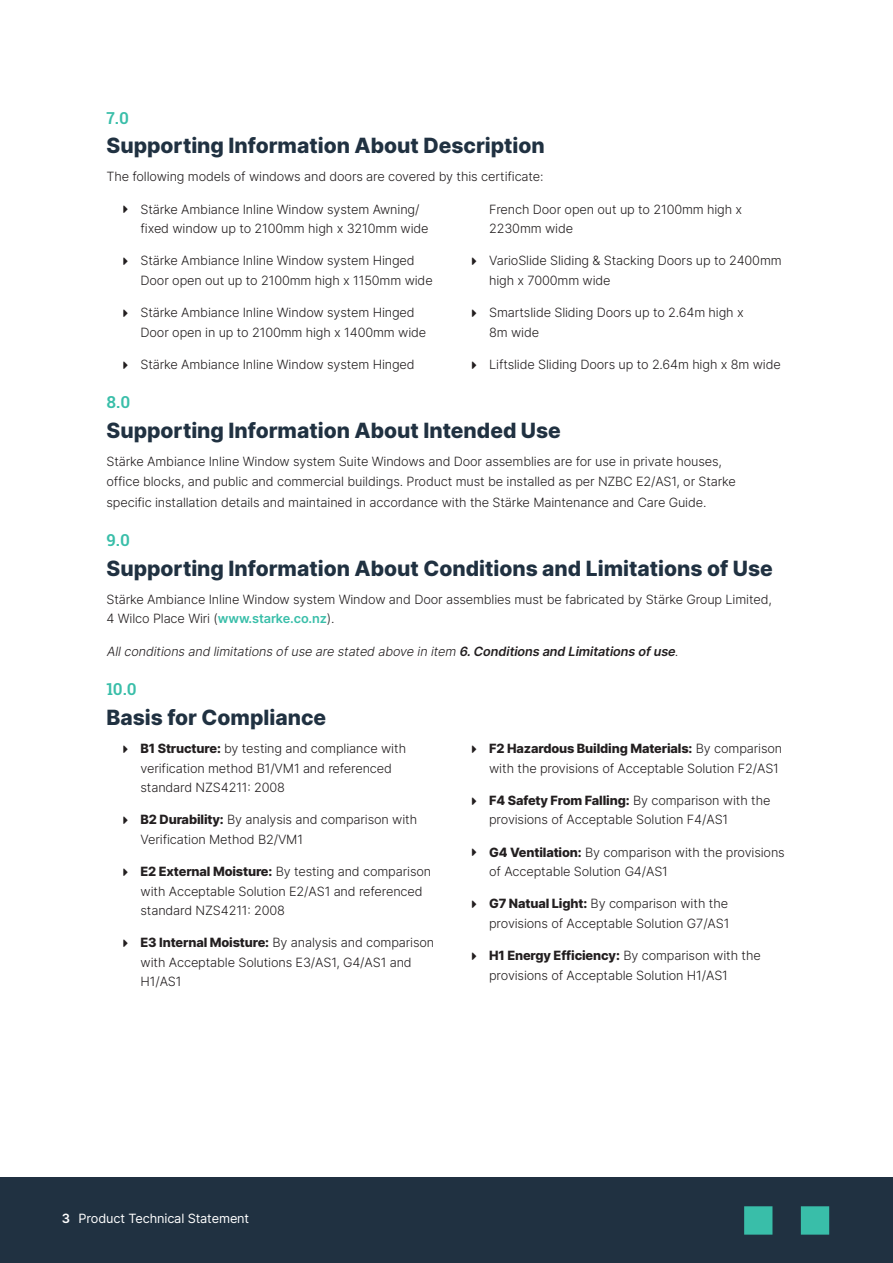
<style>
.page{position:relative;width:893px;height:1263px;background:#fff}
.page>*{position:absolute;margin:0;border:0;box-sizing:border-box;transform-origin:0 0}
.Sub_Head{font:800 21px "Inter";color:#203141}
.Tech_Numbers{font:600 16.5px "Roboto Slab";color:#39bea9}
.Body{font:300 12.75px/19.5px "Inter";letter-spacing:-.01em;color:#231f20}
.Body-2{font:italic 300 12.75px "Inter";color:#231f20}
.t1{font:12.75px "Inter";letter-spacing:-.01em;color:#fff}
.t2{font:600 12.75px "Inter";color:#fff}
.s1{font-weight:600;color:#39bea9}
.s2{font-weight:600}
.s3{font-weight:800}
</style>
<div class="page">
<div style="left:0;top:1178px;width:893px;height:85px;background:#203141"></div>
<svg style="left:744px;top:1206px;width:85px;height:28px"></svg>
<p class="Tech_Numbers" style="left:107px;top:106px;width:24px">7.0</p>
<p class="Sub_Head" style="left:107px;top:130px;width:440px">Supporting Information About Description</p>
<p class="Body" style="left:107px;top:167px;width:439px">The following models of windows and doors are covered by this certificate:</p>
<p class="Body" style="left:141px;top:199px;width:290px;text-indent:-17px">→ Stärke Ambiance Inline Window system Awning/ fixed window up to 2100mm high x 3210mm wide</p>
<p class="Body" style="left:141px;top:251px;width:294px;text-indent:-17px">→ Stärke Ambiance Inline Window system Hinged<br>Door open out up to 2100mm high x 1150mm wide</p>
<p class="Body" style="left:141px;top:302px;width:287px;text-indent:-17px">→ Stärke Ambiance Inline Window system Hinged<br>Door open in up to 2100mm high x 1400mm wide</p>
<p class="Body" style="left:124px;top:354px;width:293px">→ Stärke Ambiance Inline Window system Hinged</p>
<p class="Body" style="left:489px;top:199px;width:255px">French Door open out up to 2100mm high x<br>2230mm wide</p>
<p class="Body" style="left:489px;top:251px;width:294px;text-indent:-17px">→ VarioSlide Sliding &amp; Stacking Doors up to 2400mm high x 7000mm wide</p>
<p class="Body" style="left:489px;top:302px;width:256px;text-indent:-17px">→ Smartslide Sliding Doors up to 2.64m high x<br>8m wide</p>
<p class="Body" style="left:472px;top:354px;width:310px">→ Liftslide Sliding Doors up to 2.64m high x 8m wide</p>
<p class="Tech_Numbers" style="left:107px;top:391px;width:25px">8.0</p>
<p class="Sub_Head" style="left:107px;top:415px;width:456px">Supporting Information About Intended Use</p>
<p class="Body" style="left:107px;top:451px;width:631px">Stärke Ambiance Inline Window system Suite Windows and Door assemblies are for use in private houses, office blocks, and public and commercial buildings. Product must be installed as per NZBC E2/AS1, or Starke</p>
<p class="Body" style="left:107px;top:492px;width:601px">specific installation details and maintained in accordance with the Stärke Maintenance and Care Guide.</p>
<p class="Tech_Numbers" style="left:107px;top:529px;width:25px">9.0</p>
<p class="Sub_Head" style="left:107px;top:553px;width:668px">Supporting Information About Conditions and Limitations of Use</p>
<p class="Body" style="left:107px;top:589px;width:667px">Stärke Ambiance Inline Window system Window and Door assemblies must be fabricated by Stärke Group Limited,<br>4 Wilco Place Wiri (<span class="s1">www.starke.co.nz</span>).</p>
<p class="Body-2" style="left:107px;top:642px;width:576px">Allconditions and limitations ofuse are stated above in item <span class="s2">6.Conditions and Limitations ofuse</span>.</p>
<p class="Tech_Numbers" style="left:107px;top:678px;width:32px">10.0</p>
<p class="Sub_Head" style="left:107px;top:702px;width:221px">Basis for Compliance</p>
<p class="Body" style="left:141px;top:738px;width:267px;text-indent:-17px">→ <span class="s3">B1 Structure:</span> by testing and compliance with verification method B1/VM1 and referenced standard NZS4211: 2008</p>
<p class="Body" style="left:141px;top:810px;width:278px;text-indent:-17px">→ <span class="s3">B2 Durability:</span> By analysis and comparison with<br>Verification Method B2/VM1</p>
<p class="Body" style="left:141px;top:861px;width:292px;text-indent:-17px">→ <span class="s3">E2 External Moisture:</span> By testing and comparison with Acceptable Solution E2/AS1 and referenced standard NZS4211: 2008</p>
<p class="Body" style="left:141px;top:933px;width:295px;text-indent:-17px">→ <span class="s3">E3 Internal Moisture:</span> By analysis and comparison with Acceptable Solutions E3/AS1, G4/AS1 and<br>H1/AS1</p>
<p class="Body" style="left:472px;top:738px;width:312px;text-align:right">→ <span class="s3">F2 Hazardous Building Materials:</span> By comparison with the provisions of Acceptable Solution F2/AS1</p>
<p class="Body" style="left:489px;top:790px;width:283px;text-indent:-17px">→ <span class="s3">F4 Safety From Falling:</span> By comparison with the provisions of Acceptable Solution F4/AS1</p>
<p class="Body" style="left:489px;top:842px;width:297px;text-indent:-17px">→ <span class="s3">G4 Ventilation:</span> By comparison with the provisions of Acceptable Solution G4/AS1</p>
<p class="Body" style="left:472px;top:894px;width:259px;text-align:right">→ <span class="s3">G7 Natual Light:</span> By comparison with the provisions of Acceptable Solution G7/AS1</p>
<p class="Body" style="left:489px;top:945px;width:273px;text-indent:-17px">→ <span class="s3">H1 Energy Efficiency:</span> By comparison with the provisions of Acceptable Solution H1/AS1</p>
<p class="t2" style="left:62px;top:1209px;width:10px">3</p>
<p class="t1" style="left:78px;top:1209px;width:172px">Product Technical Statement</p>
</div>
